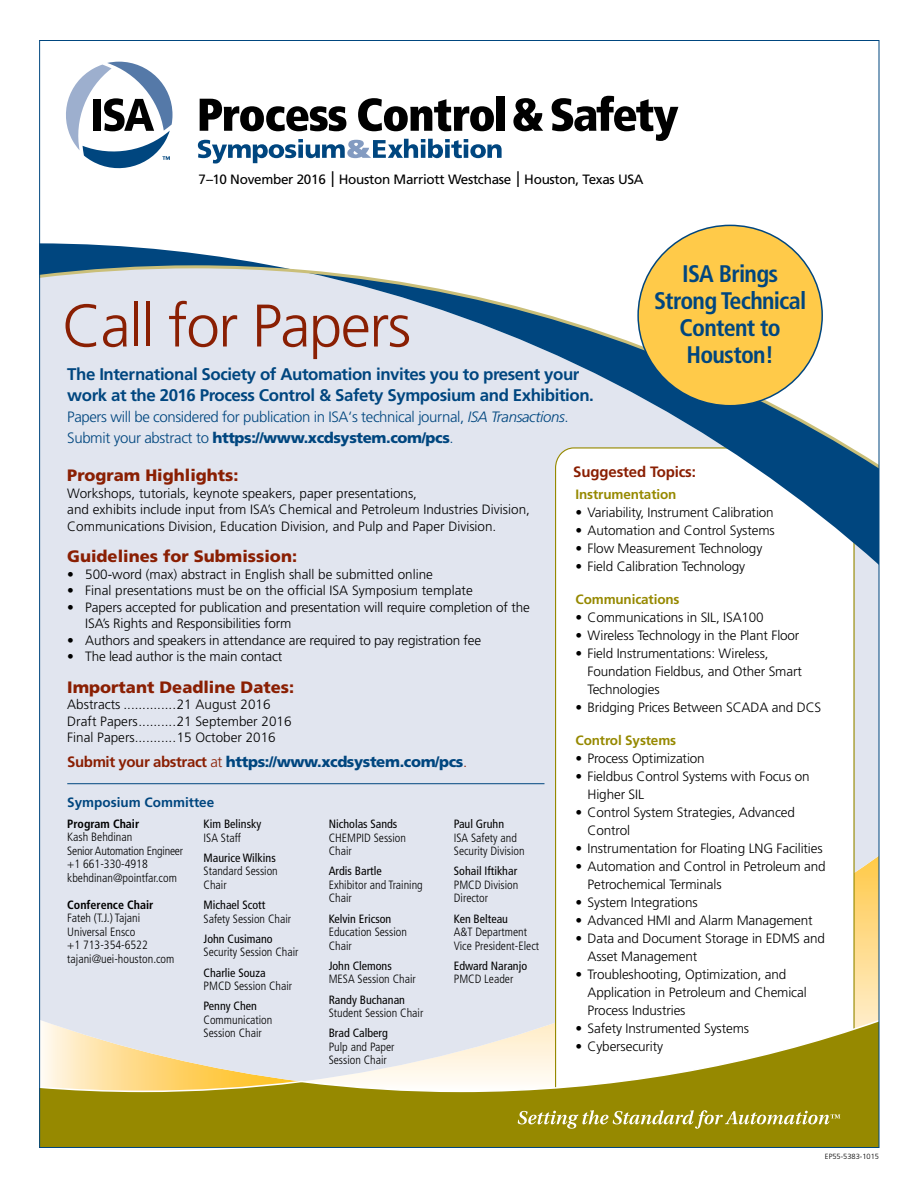
<style>
.page{position:relative;width:918px;height:1188px;background:#fff}
.page>*{position:absolute;margin:0;border:0;box-sizing:border-box;transform-origin:0 0}
.t1{font:300 60px "Frutiger";letter-spacing:-.025em;color:#8a1f03}
.t2{font:700 condensed 24px/27px "Frutiger";letter-spacing:-.03em;color:#00467f;text-align:center}
.t3{font:700 16.8px/21px "Frutiger";letter-spacing:-.025em;color:#00467f}
.t4{font:900 16.5px "Frutiger";color:#8a1f03}
.t5{font:300 15px/21px "Frutiger";letter-spacing:-.025em;color:#00467f}
.t6{font:900 15px "Frutiger";letter-spacing:-.025em;color:#00467f}
.t7{font:700 15px "Frutiger";letter-spacing:-.01em;color:#8a1f03}
.t8{font:300 13.5px/18px "Frutiger";letter-spacing:-.01em;color:#000}
.t9{font:13.5px "Frutiger";letter-spacing:-.02em;color:#000}
.t10{font:700 13.5px "Frutiger";letter-spacing:-.01em;color:#968900}
.t11{font:700 13.5px "Frutiger";color:#00467f}
.t12{font:300 condensed 12px/13.5px "Frutiger";color:#000}
.t13{font:condensed 12px "Frutiger";color:#000}
.t14{font:700 condensed 12px "Frutiger";color:#000}
.t15{font:300 7.5px "Frutiger";color:#000}
.s1{font-weight:300;font-size:21px}
.s2{font-style:italic}
.s3{font-weight:900}
.s4{font-weight:700;color:#8a1f03}
.s5{font-weight:300;color:#8a1f03}
</style>
<div class="page">
<div style="left:41px;top:470px;width:836px;height:549px;background:#e1e5ef"></div>
<svg style="left:555px;top:567px;width:300px;height:452px"></svg>
<svg style="left:41px;top:1019px;width:836px;height:127px"></svg>
<svg style="left:41px;top:243px;width:228px;height:22px"></svg>
<svg style="left:301px;top:470px;width:576px;height:97px"></svg>
<svg style="left:41px;top:265px;width:836px;height:205px;fill:#e1e5ef"></svg>
<svg style="left:518px;top:1110px;width:322px;height:19px;background:#aea43b"></svg>
<hr style="left:67px;top:783px;width:477px;height:1px;background:#00467f">
<div style="left:638px;top:225px;width:184px;height:181px;background:#ffca49;border-radius:50%"></div>
<svg style="left:66px;top:62px;width:107px;height:107px"></svg>
<svg style="left:200px;top:99px;width:146px;height:32px"></svg>
<svg style="left:358px;top:98px;width:136px;height:33px"></svg>
<div style="left:496px;top:96px;width:8px;height:35px;background:#000"></div>
<svg style="left:513px;top:98px;width:30px;height:33px"></svg>
<svg style="left:552px;top:96px;width:126px;height:45px"></svg>
<svg style="left:198px;top:139px;width:304px;height:25px"></svg>
<p class="t9" style="left:199px;top:171px;width:447px">7--10 November 2016 <span class="s1">l</span> Houston Marriott Westchase <span class="s1">l</span> Houston, Texas USA</p>
<h1 class="t1" style="left:62px;top:292px;width:351px">Call for Papers</h1>
<p class="t3" style="left:67px;top:364px;width:528px">The International Society of Automation invites you to present your work at the 2016 Process Control &amp; Safety Symposium and Exhibition.</p>
<p class="t5" style="left:67px;top:406px;width:503px">Papers will be considered for publication in ISA‘s technical journal, <span class="s2">ISA Transactions</span>.<br>Submit your abstract to <span class="s3">https://www.xcdsystem.com/pcs</span>.</p>
<h2 class="t2" style="left:654px;top:260px;width:154px">ISA Brings<br>Strong Technical<br>Content to</h2>
<h2 class="t2" style="left:686px;top:341px;width:89px">Houston!</h2>
<p class="t4" style="left:67px;top:465px;width:173px">Program Highlights:</p>
<p class="t8" style="left:67px;top:485px;width:464px;line-height:16.5px">Workshops, tutorials, keynote speakers, paper presentations,<br>and exhibits include input from ISA’s Chemical and Petroleum Industries Division,<br>Communications Division, Education Division, and Pulp and Paper Division.</p>
<p class="t4" style="left:67px;top:546px;width:231px">Guidelines for Submission:</p>
<p class="t8" style="left:67px;top:565px;width:367px">• 500-word (max) abstract in English shall be submitted online</p>
<p class="t8" style="left:67px;top:582px;width:407px">• Final presentations must be on the official ISA Symposium template</p>
<p class="t8" style="left:85px;top:599px;width:446px;line-height:16.5px;text-indent:-18px">• Papers accepted for publication and presentation will require completion of the<br>ISA’s Rights and Responsibilities form</p>
<p class="t8" style="left:67px;top:631px;width:415px">• Authors and speakers in attendance are required to pay registration fee</p>
<p class="t8" style="left:67px;top:648px;width:217px">• The lead author is the main contact</p>
<p class="t4" style="left:67px;top:677px;width:228px">Important Deadline Dates:</p>
<p class="t8" style="left:67px;top:696px;width:226px;line-height:16.5px">Abstracts ..............21 August 2016<br>Draft Papers..........21 September 2016<br>Final Papers...........15 October 2016</p>
<p class="t6" style="left:67px;top:752px;width:401px"><span class="s4">Submit your abstract</span> <span class="s5">at</span> https://www.xcdsystem.com/pcs<span class="s5">.</span></p>
<p class="t11" style="left:67px;top:795px;width:149px">Symposium Committee</p>
<p class="t14" style="left:67px;top:816px;width:74px">Program Chair</p>
<p class="t12" style="left:67px;top:830px;width:117px">Kash Behdinan<br>Senior Automation Engineer +1 661-330-4918 kbehdinan@pointfar.com</p>
<p class="t14" style="left:67px;top:897px;width:88px">Conference Chair</p>
<p class="t12" style="left:67px;top:911px;width:109px">Fateh (T.J.) Tajani<br>Universal Ensco<br>+1 713-354-6522 tajani@uei-houston.com</p>
<p class="t13" style="left:204px;top:817px;width:59px">Kim Belinsky</p>
<p class="t12" style="left:204px;top:831px;width:39px">ISA Staff</p>
<p class="t13" style="left:204px;top:851px;width:74px">Maurice Wilkins</p>
<p class="t12" style="left:204px;top:865px;width:76px">Standard Session<br>Chair</p>
<p class="t13" style="left:204px;top:898px;width:63px">Michael Scott</p>
<p class="t12" style="left:204px;top:912px;width:89px">Safety Session Chair</p>
<p class="t13" style="left:204px;top:932px;width:71px">John Cusimano</p>
<p class="t12" style="left:204px;top:946px;width:96px">Security Session Chair</p>
<p class="t13" style="left:204px;top:966px;width:63px">Charlie Souza</p>
<p class="t12" style="left:204px;top:979px;width:90px">PMCD Session Chair</p>
<p class="t13" style="left:204px;top:999px;width:55px">Penny Chen</p>
<p class="t12" style="left:204px;top:1013px;width:70px">Communication<br>Session Chair</p>
<p class="t13" style="left:329px;top:817px;width:70px">Nicholas Sands</p>
<p class="t12" style="left:329px;top:831px;width:79px">CHEMPID Session<br>Chair</p>
<p class="t13" style="left:329px;top:864px;width:55px">Ardis Bartle</p>
<p class="t12" style="left:329px;top:878px;width:96px">Exhibitor and Training<br>Chair</p>
<p class="t13" style="left:329px;top:912px;width:64px">Kelvin Ericson</p>
<p class="t12" style="left:329px;top:925px;width:80px">Education Session<br>Chair</p>
<p class="t13" style="left:329px;top:959px;width:65px">John Clemons</p>
<p class="t12" style="left:329px;top:973px;width:89px">MESA Session Chair</p>
<p class="t13" style="left:329px;top:993px;width:78px">Randy Buchanan</p>
<p class="t12" style="left:329px;top:1006px;width:96px">Student Session Chair</p>
<p class="t13" style="left:329px;top:1026px;width:61px">Brad Calberg</p>
<p class="t12" style="left:329px;top:1040px;width:67px">Pulp and Paper<br>Session Chair</p>
<p class="t13" style="left:454px;top:817px;width:52px">Paul Gruhn</p>
<p class="t12" style="left:454px;top:831px;width:72px">ISA Safety and<br>Security Division</p>
<p class="t13" style="left:454px;top:864px;width:65px">Sohail Iftikhar</p>
<p class="t12" style="left:454px;top:878px;width:66px">PMCD Division<br>Director</p>
<p class="t13" style="left:454px;top:912px;width:56px">Ken Belteau</p>
<p class="t12" style="left:454px;top:925px;width:87px">A&amp;T Department<br>Vice President-Elect</p>
<p class="t13" style="left:454px;top:959px;width:75px">Edward Naranjo</p>
<p class="t12" style="left:454px;top:973px;width:61px">PMCD Leader</p>
<p class="t7" style="left:573px;top:463px;width:124px">Suggested Topics:</p>
<p class="t10" style="left:576px;top:487px;width:102px">Instrumentation</p>
<p class="t8" style="left:576px;top:504px;width:200px">• Variability, Instrument Calibration</p>
<p class="t8" style="left:576px;top:522px;width:201px">• Automation and Control Systems</p>
<p class="t8" style="left:576px;top:540px;width:188px">• Flow Measurement Technology</p>
<p class="t8" style="left:576px;top:558px;width:171px">• Field Calibration Technology</p>
<p class="t10" style="left:576px;top:592px;width:105px">Communications</p>
<p class="t8" style="left:576px;top:609px;width:190px">• Communications in SIL, ISA100</p>
<p class="t8" style="left:576px;top:627px;width:225px">• Wireless Technology in the Plant Floor</p>
<p class="t8" style="left:588px;top:645px;width:216px;text-indent:-12px">• Field Instrumentations: Wireless,<br>Foundation Fieldbus, and Other Smart<br>Technologies</p>
<p class="t8" style="left:576px;top:699px;width:247px">• Bridging Prices Between SCADA and DCS</p>
<p class="t10" style="left:576px;top:733px;width:102px">Control Systems</p>
<p class="t8" style="left:576px;top:750px;width:131px">• Process Optimization</p>
<p class="t8" style="left:588px;top:768px;width:224px;text-indent:-12px">• Fieldbus Control Systems with Focus on<br>Higher SIL</p>
<p class="t8" style="left:588px;top:804px;width:209px;text-indent:-12px">• Control System Strategies, Advanced<br>Control</p>
<p class="t8" style="left:576px;top:840px;width:249px">• Instrumentation for Floating LNG Facilities</p>
<p class="t8" style="left:588px;top:858px;width:240px;text-indent:-12px">• Automation and Control in Petroleum and<br>Petrochemical Terminals</p>
<p class="t8" style="left:576px;top:894px;width:124px">• System Integrations</p>
<p class="t8" style="left:576px;top:912px;width:239px">• Advanced HMI and Alarm Management</p>
<p class="t8" style="left:588px;top:930px;width:239px;text-indent:-12px">• Data and Document Storage in EDMS and<br>Asset Management</p>
<p class="t8" style="left:588px;top:966px;width:221px;text-indent:-12px">• Troubleshooting, Optimization, and<br>Application in Petroleum and Chemical<br>Process Industries</p>
<p class="t8" style="left:576px;top:1020px;width:175px">• Safety Instrumented Systems</p>
<p class="t8" style="left:576px;top:1038px;width:89px">• Cybersecurity</p>
<p class="t15" style="left:825px;top:1152px;width:56px">EP55-5383-1015</p>
</div>
